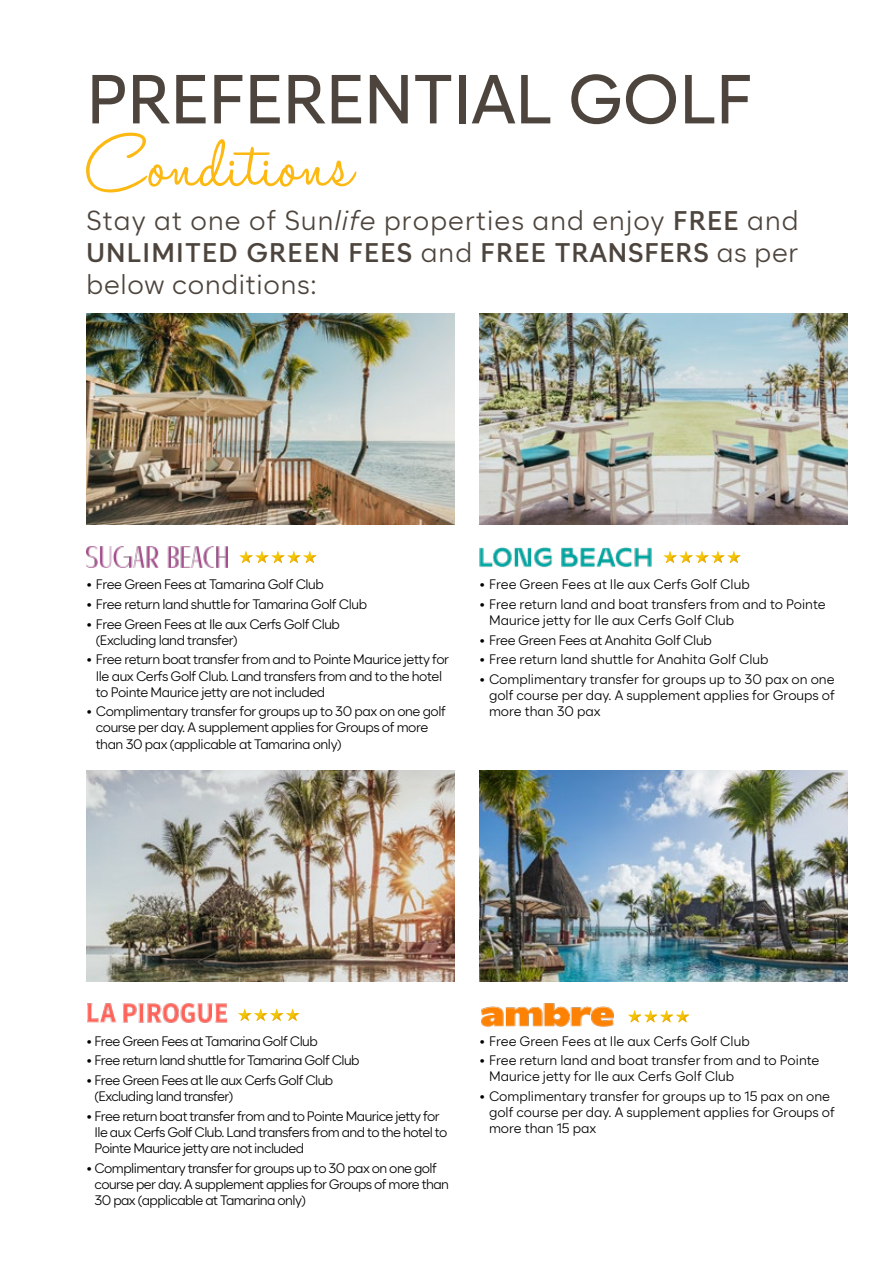
<style>
.page{position:relative;width:893px;height:1263px;background:#fff}
.page>*{position:absolute;margin:0;border:0;box-sizing:border-box;transform-origin:0 0}
.t1{font:88.5px "Halo Handletter";color:#fdb913}
.t2{font:500 68.55px "Cadiz";letter-spacing:-.01em;color:#4d453d}
.t3{font:26.85px/32.2px "Cadiz";letter-spacing:.045em;color:#4d453d;text-align:justify}
.t4{font:13.35px/16px "Cadiz";letter-spacing:-.03em;color:#000}
.t5{font:13.35px/16px "Cadiz";color:#000}
.s1{font-style:italic}
.s2{font-weight:600}
.s3{font-size:16.35px}
</style>
<div class="page">
<img style="left:480px;top:313px;width:367px;height:211px">
<img style="left:480px;top:770px;width:367px;height:212px">
<img style="left:479px;top:547px;width:173px;height:20px">
<img style="left:481px;top:1003px;width:133px;height:24px">
<svg style="left:663px;top:551px;width:77px;height:12px"></svg>
<svg style="left:628px;top:1010px;width:61px;height:12px"></svg>
<img style="left:86px;top:547px;width:141px;height:20px">
<img style="left:86px;top:313px;width:368px;height:211px">
<img style="left:86px;top:770px;width:368px;height:212px">
<img style="left:87px;top:1003px;width:140px;height:20px">
<svg style="left:239px;top:551px;width:77px;height:12px"></svg>
<svg style="left:238px;top:1009px;width:61px;height:12px"></svg>
<p class="t2" style="left:86px;top:58px;width:668px">PREFERENTIAL GOLF</p>
<p class="t1" style="left:86px;top:116px;width:268px">Conditions</p>
<p class="t3" style="left:86px;top:204px;width:713px">Stay at one of Sun<span class="s1">life</span> properties and enjoy <span class="s2">FREE</span> and <span class="s2">UNLIMITED GREEN FEES</span> and <span class="s2">FREE TRANSFERS</span> as per below conditions:</p>
<p class="t4" style="left:86px;top:576px;width:239px"><span class="s3">•</span> Free Green Fees at Tamarina Golf Club</p>
<p class="t4" style="left:86px;top:596px;width:282px"><span class="s3">•</span> Free return land shuttle for Tamarina Golf Club</p>
<p class="t4" style="left:96px;top:616px;width:246px;text-indent:-9px"><span class="s3">•</span> Free Green Fees at Ile aux Cerfs Golf Club (Excluding land transfer)</p>
<p class="t4" style="left:96px;top:652px;width:355px;text-indent:-9px"><span class="s3">•</span> Free return boat transfer from and to Pointe Maurice jetty for<br>Ile aux Cerfs Golf Club. Land transfers from and to the hotel to Pointe Maurice jetty are not included</p>
<p class="t4" style="left:96px;top:703px;width:351px;text-indent:-9px"><span class="s3">•</span> Complimentary transfer for groups up to 30 pax on one golf course per day. A supplement applies for Groups of more than 30 pax (applicable at Tamarina only)</p>
<p class="t5" style="left:480px;top:576px;width:272px"><span class="s3">•</span> Free Green Fees at Ile aux Cerfs Golf Club</p>
<p class="t5" style="left:489px;top:596px;width:338px;text-indent:-9px"><span class="s3">•</span> Free return land and boat transfers from and to Pointe<br>Maurice jetty for Ile aux Cerfs Golf Club</p>
<p class="t4" style="left:480px;top:632px;width:234px"><span class="s3">•</span> Free Green Fees at Anahita Golf Club</p>
<p class="t5" style="left:480px;top:652px;width:290px"><span class="s3">•</span> Free return land shuttle for Anahita Golf Club</p>
<p class="t4" style="left:489px;top:671px;width:347px;text-align:justify;text-indent:-9px"><span class="s3">•</span> Complimentary transfer for groups up to 30 pax on one golf course per day. A supplement applies for Groups of more than 30 pax</p>
<p class="t4" style="left:86px;top:1033px;width:233px"><span class="s3">•</span> Free Green Fees at Tamarina Golf Club</p>
<p class="t4" style="left:86px;top:1052px;width:275px"><span class="s3">•</span> Free return land shuttle for Tamarina Golf Club</p>
<p class="t4" style="left:95px;top:1072px;width:240px;text-indent:-8px"><span class="s3">•</span> Free Green Fees at Ile aux Cerfs Golf Club (Excluding land transfer)</p>
<p class="t4" style="left:95px;top:1108px;width:354px;text-indent:-8px"><span class="s3">•</span> Free return boat transfer from and to Pointe Maurice jetty for<br>Ile aux Cerfs Golf Club. Land transfers from and to the hotel to<br>Pointe Maurice jetty are not included</p>
<p class="t4" style="left:95px;top:1160px;width:356px;text-indent:-8px"><span class="s3">•</span> Complimentary transfer for groups up to 30 pax on one golf course per day. A supplement applies for Groups of more than<br>30 pax (applicable at Tamarina only)</p>
<p class="t5" style="left:480px;top:1033px;width:272px"><span class="s3">•</span> Free Green Fees at Ile aux Cerfs Golf Club</p>
<p class="t5" style="left:489px;top:1052px;width:332px;text-indent:-9px"><span class="s3">•</span> Free return land and boat transfer from and to Pointe<br>Maurice jetty for Ile aux Cerfs Golf Club</p>
<p class="t5" style="left:489px;top:1088px;width:347px;text-indent:-9px"><span class="s3">•</span> Complimentary transfer for groups up to 15 pax on one golf course per day. A supplement applies for Groups of more than 15 pax</p>
</div>
